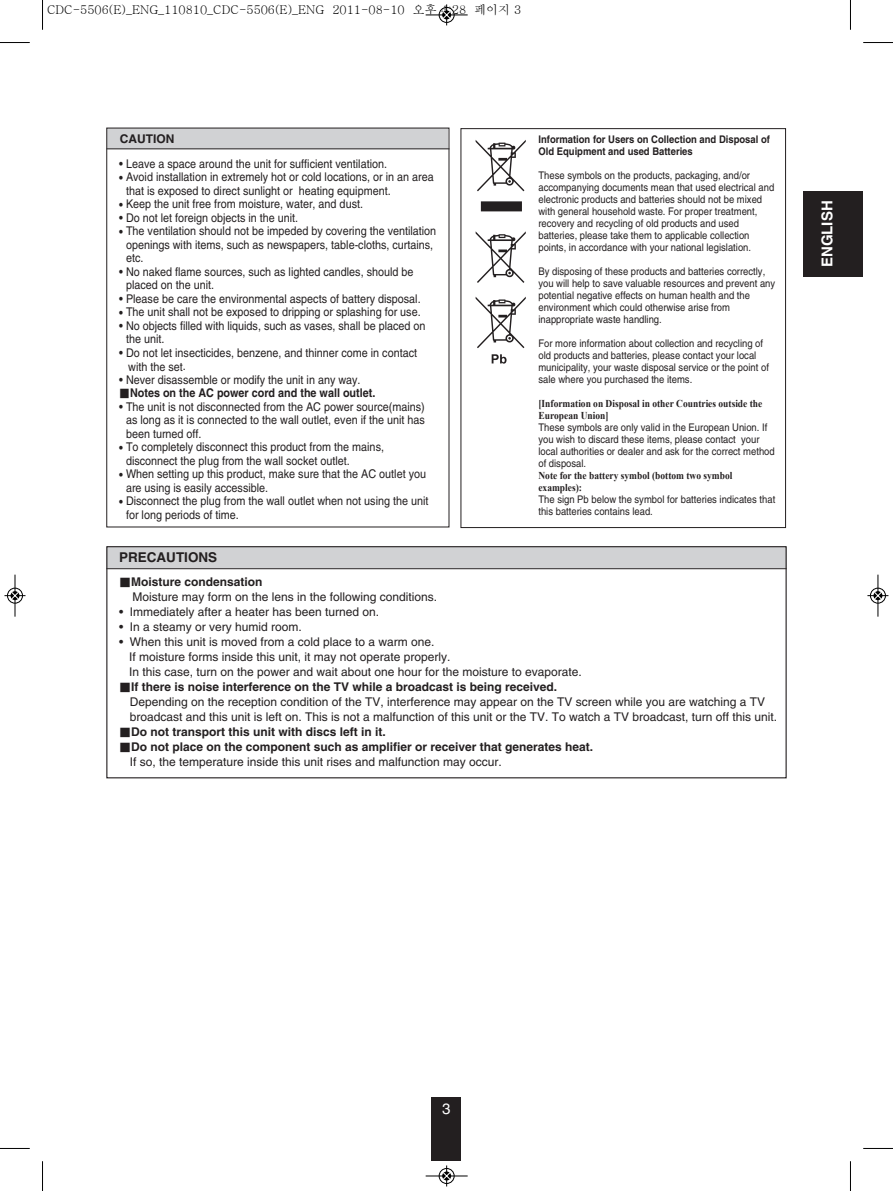
<style>
.page{position:relative;width:893px;height:1191px;background:#fff}
.page>*{position:absolute;margin:0;border:0;box-sizing:border-box;transform-origin:0 0}
.t1{font:700 15px "Helvetica LT Std";color:#fff}
.t2{font:15px "Helvetica LT Std";color:#fff}
.t3{font:700 13.5px "Helvetica LT Std";color:#231f20}
.t4{font:12px/13.5px "Helvetica LT Std";color:#231f20;scale:.9 1}
.t5{font:12px/15px "Helvetica LT Std";color:#231f20}
.t6{font:700 12px/15px "Helvetica LT Std";color:#231f20}
.t7{font:12px "Batang";color:#000}
.t8{font:700 12px "Helvetica LT Std";color:#231f20;scale:.9 1}
.t9{font:10.5px/12px "Helvetica LT Std";color:#231f20;scale:.9 1}
.t10{font:700 10.5px/12px "Times New Roman";color:#231f20;scale:.9 1}
.t11{font:700 10.5px/12px "Helvetica LT Std";color:#231f20;scale:.9 1}
.s1{font-family:"Malgun Gothic";font-weight:400}
.s2{font-family:"Malgun Gothic"}
.s3{font-weight:700}
.s4{font-weight:400}
</style>
<div class="page">
<div style="left:804px;top:191px;width:59px;height:85px;background:#231f20"></div>
<div style="left:107px;top:128px;width:341px;height:21px;background:#d1d2d4"></div>
<div style="left:460px;top:128px;width:326px;height:400px;border:1px solid #231f20"></div>
<hr style="left:106px;top:148px;width:343px;height:1px;background:#231f20">
<svg style="left:476px;top:140px;width:50px;height:71px"></svg>
<svg style="left:476px;top:231px;width:50px;height:52px"></svg>
<svg style="left:476px;top:297px;width:50px;height:51px"></svg>
<svg style="left:492px;top:354px;width:14px;height:9px"></svg>
<div style="left:106px;top:547px;width:681px;height:21px;background:#d1d2d4"></div>
<div style="left:106px;top:546px;width:681px;height:232px;border:1px solid #231f20"></div>
<hr style="left:106px;top:568px;width:681px;height:1px;background:#231f20">
<div style="left:432px;top:1097px;width:29px;height:64px;background:#231f20"></div>
<hr style="left:42px;top:0;width:1px;height:30px;background:#000">
<hr style="left:0;top:42px;width:30px;height:1px;background:#000">
<hr style="left:850px;top:0;width:1px;height:30px;background:#000">
<hr style="left:863px;top:42px;width:30px;height:1px;background:#000">
<hr style="left:42px;top:1161px;width:1px;height:30px;background:#000">
<hr style="left:0;top:1148px;width:30px;height:1px;background:#000">
<hr style="left:850px;top:1161px;width:1px;height:30px;background:#000">
<hr style="left:863px;top:1148px;width:30px;height:1px;background:#000">
<div style="left:439px;top:7px;width:16px;height:16px;border:1px solid #fff;border-radius:50%"></div>
<hr style="left:426px;top:15px;width:42px;height:1px;background:#000">
<div style="left:439px;top:7px;width:15px;height:16px;border:1px solid #000;border-radius:50%"></div>
<svg style="left:443px;top:4px;width:7px;height:21px"></svg>
<div style="left:439px;top:1168px;width:16px;height:16px;border:1px solid #fff;border-radius:50%"></div>
<hr style="left:426px;top:1175px;width:42px;height:1px;background:#000">
<div style="left:439px;top:1168px;width:15px;height:15px;border:1px solid #000;border-radius:50%"></div>
<svg style="left:443px;top:1165px;width:7px;height:21px"></svg>
<div style="left:7px;top:587px;width:16px;height:16px;border:1px solid #fff;border-radius:50%"></div>
<hr style="left:15px;top:574px;width:1px;height:42px;background:#000">
<div style="left:7px;top:588px;width:16px;height:15px;border:1px solid #000;border-radius:50%"></div>
<svg style="left:4px;top:592px;width:22px;height:7px"></svg>
<div style="left:870px;top:587px;width:16px;height:16px;border:1px solid #fff;border-radius:50%"></div>
<hr style="left:878px;top:574px;width:1px;height:42px;background:#000">
<div style="left:870px;top:588px;width:16px;height:15px;border:1px solid #000;border-radius:50%"></div>
<svg style="left:867px;top:592px;width:21px;height:7px"></svg>
<p class="t7" style="left:47px;top:3px;width:476px">CDC-5506(E)_ENG_110810_CDC-5506(E)_ENG 2011-08-10 오후 4:28 페이지 3</p>
<p class="t6" style="left:120px;top:132px;width:56px">CAUTION</p>
<p class="t4" style="left:119px;top:158px;width:299px">• Leave a space around the unit for sufficient ventilation.</p>
<p class="t4" style="left:126px;top:171px;width:344px;text-indent:-7px">• Avoid installation in extremely hot or cold locations, or in an area that is exposed to direct sunlight or heating equipment.</p>
<p class="t4" style="left:119px;top:198px;width:272px">• Keep the unit free from moisture, water, and dust.</p>
<p class="t4" style="left:119px;top:212px;width:200px">• Do not let foreign objects in the unit.</p>
<p class="t4" style="left:126px;top:225px;width:346px;text-indent:-7px">• The ventilation should not be impeded by covering the ventilation openings with items, such as newspapers, table-cloths, curtains, etc.</p>
<p class="t4" style="left:126px;top:266px;width:321px;text-indent:-7px">• No naked flame sources, such as lighted candles, should be placed on the unit.</p>
<p class="t4" style="left:119px;top:293px;width:336px">• Please be care the environmental aspects of battery disposal.</p>
<p class="t4" style="left:119px;top:306px;width:336px">• The unit shall not be exposed to dripping or splashing for use.</p>
<p class="t4" style="left:126px;top:320px;width:334px;text-indent:-7px">• No objects filled with liquids, such as vases, shall be placed on the unit.</p>
<p class="t4" style="left:128px;top:347px;width:322px;text-indent:-9px">• Do not let insecticides, benzene, and thinner come in contact with the set.</p>
<p class="t4" style="left:119px;top:374px;width:270px">• Never disassemble or modify the unit in any way.</p>
<p class="t8" style="left:119px;top:388px;width:286px"><span class="s1">■</span>Notes on the AC power cord and the wall outlet.</p>
<p class="t4" style="left:126px;top:401px;width:334px;text-align:justify;text-indent:-7px">• The unit is not disconnected from the AC power source(mains) as long as it is connected to the wall outlet, even if the unit has been turned off.</p>
<p class="t4" style="left:126px;top:441px;width:288px;text-indent:-7px">• To completely disconnect this product from the mains, disconnect the plug from the wall socket outlet.</p>
<p class="t4" style="left:126px;top:468px;width:335px;text-indent:-7px">• When setting up this product, make sure that the AC outlet you are using is easily accessible.</p>
<p class="t4" style="left:126px;top:495px;width:338px;text-indent:-7px">• Disconnect the plug from the wall outlet when not using the unit for long periods of time.</p>
<p class="t11" style="left:538px;top:134px;width:259px">Information for Users on Collection and Disposal of<br>Old Equipment and used Batteries</p>
<p class="t9" style="left:538px;top:170px;width:263px">These symbols on the products, packaging, and/or accompanying documents mean that used electrical and electronic products and batteries should not be mixed with general household waste. For proper treatment, recovery and recycling of old products and used batteries, please take them to applicable collection points, in accordance with your national legislation.</p>
<p class="t9" style="left:538px;top:266px;width:265px">By disposing of these products and batteries correctly, you will help to save valuable resources and prevent any potential negative effects on human health and the environment which could otherwise arise from inappropriate waste handling.</p>
<p class="t9" style="left:538px;top:338px;width:258px">For more information about collection and recycling of old products and batteries, please contact your local municipality, your waste disposal service or the point of sale where you purchased the items.</p>
<p class="t10" style="left:538px;top:398px;width:250px">[Information on Disposal in other Countries outside the<br>European Union]</p>
<p class="t9" style="left:538px;top:422px;width:264px">These symbols are only valid in the European Union. If you wish to discard these items, please contact your local authorities or dealer and ask for the correct method of disposal.</p>
<p class="t10" style="left:538px;top:470px;width:217px">Note for the battery symbol (bottom two symbol examples):</p>
<p class="t9" style="left:538px;top:494px;width:265px">The sign Pb below the symbol for batteries indicates that this batteries contains lead.</p>
<p class="t3" style="left:119px;top:552px;width:100px">PRECAUTIONS</p>
<p class="t5" style="left:132px;top:575px;width:306px;text-indent:-13px"><span class="s2">■</span><span class="s3">Moisture condensation<br></span>Moisture may form on the lens in the following conditions.</p>
<p class="t5" style="left:119px;top:605px;width:262px">• Immediately after a heater has been turned on.</p>
<p class="t5" style="left:119px;top:620px;width:184px">• In a steamy or very humid room.</p>
<p class="t5" style="left:129px;top:635px;width:454px;text-indent:-10px">• When this unit is moved from a cold place to a warm one.<br>If moisture forms inside this unit, it may not operate properly.<br>In this case, turn on the power and wait about one hour for the moisture to evaporate.</p>
<p class="t5" style="left:130px;top:680px;width:649px;text-indent:-11px"><span class="s2">■</span><span class="s3">If there is noise interference on the TV while a broadcast is being received.<br></span>Depending on the reception condition of the TV, interference may appear on the TV screen while you are watching a TV broadcast and this unit is left on. This is not a malfunction of this unit or the TV. To watch a TV broadcast, turn off this unit.</p>
<p class="t6" style="left:119px;top:725px;width:268px"><span class="s1">■</span>Do not transport this unit with discs left in it.</p>
<p class="t6" style="left:130px;top:740px;width:465px;text-indent:-11px"><span class="s1">■</span>Do not place on the component such as amplifier or receiver that generates heat.<br><span class="s4">If so, the temperature inside this unit rises and malfunction may occur.</span></p>
<p class="t1" style="left:822px;top:267px;width:68px;rotate:-90deg">ENGLISH</p>
<p class="t2" style="left:442px;top:1103px;width:10px">3</p>
</div>
